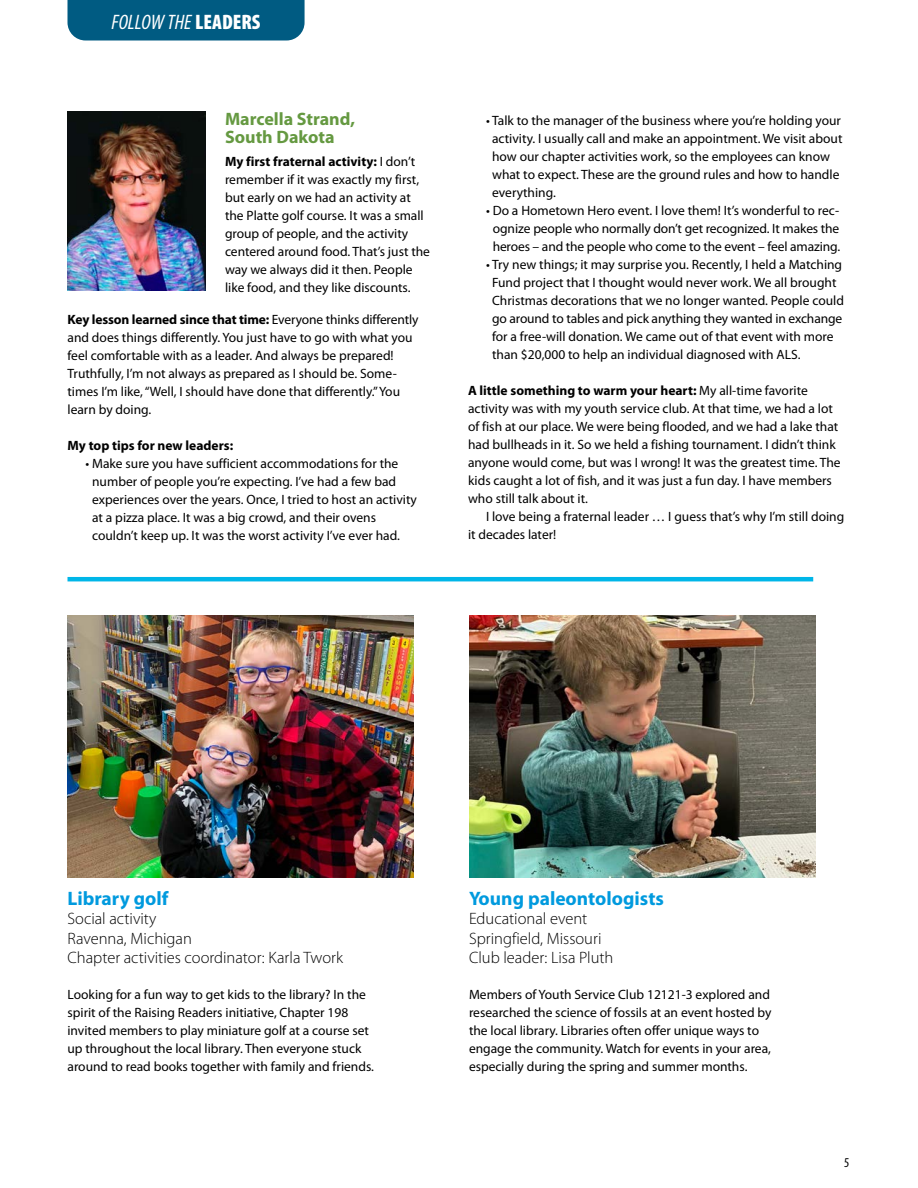
<style>
.page{position:relative;width:918px;height:1188px;background:#fff}
.page>*{position:absolute;margin:0;border:0;box-sizing:border-box;transform-origin:0 0}
.t1{font:italic condensed 21px "Myriad Pro";color:#fff}
.t2{font:700 19.5px "Myriad Pro";color:#009ade}
.t3{font:700 18px/18px "Myriad Pro";color:#659941}
.t4{font:300 16.5px/19.5px "Myriad Pro";color:#000}
.t5{font:13.5px/18px "Myriad Pro";color:#000}
.t6{font:700 13.5px "Myriad Pro";color:#000}
.t7{font:condensed 13.5px "Myriad Pro";color:#000}
.s1{font-weight:900;font-style:normal}
.s2{font-weight:700}
</style>
<div class="page">
<img style="left:68px;top:616px;width:345px;height:261px">
<div style="left:68px;top:0;width:237px;height:40px;background:#005b82"></div>
<img style="left:469px;top:616px;width:346px;height:261px">
<hr style="left:68px;top:577px;width:745px;height:4px;background:#00b6e8">
<img style="left:68px;top:112px;width:137px;height:179px">
<h1 class="t1" style="left:112px;top:10px;width:150px">FOLLOW THE <span class="s1">LEADERS</span></h1>
<h3 class="t3" style="left:225px;top:110px;width:132px">Marcella Strand,<br>South Dakota</h3>
<p class="t5" style="left:225px;top:153px;width:207px"><span class="s2">My first fraternal activity:</span> I don’t remember if it was exactly my first, but early on we had an activity at the Platte golf course. It was a small group of people, and the activity centered around food. That’s just the way we always did it then. People like food, and they like discounts.</p>
<p class="t5" style="left:68px;top:311px;width:352px"><span class="s2">Key lesson learned since that time:</span> Everyone thinks differently and does things differently. You just have to go with what you feel comfortable with as a leader. And always be prepared!<br>Truthfully, I’m not always as prepared as I should be. Some&shy;times I’m like, “Well, I should have done that differently.” You learn by doing.</p>
<p class="t6" style="left:68px;top:437px;width:167px">My top tips for new leaders:</p>
<p class="t5" style="left:92px;top:455px;width:326px;text-indent:-7px">• Make sure you have sufficient accommodations for the number of people you’re expecting. I’ve had a few bad experiences over the years. Once, I tried to host an activity at a pizza place. It was a big crowd, and their ovens couldn’t keep up. It was the worst activity I’ve ever had.</p>
<p class="t5" style="left:492px;top:111px;width:352px;text-indent:-6px">• Talk to the manager of the business where you’re holding your activity. I usually call and make an appointment. We visit about how our chapter activities work, so the employees can know what to expect. These are the ground rules and how to handle everything.</p>
<p class="t5" style="left:486px;top:201px;width:356px;text-align:center">• Do a Hometown Hero event. I love them! It’s wonderful to rec&shy;ognize people who normally don’t get recognized. It makes the heroes – and the people who come to the event – feel amazing.</p>
<p class="t5" style="left:492px;top:255px;width:353px;text-indent:-6px">• Try new things; it may surprise you. Recently, I held a Matching Fund project that I thought would never work. We all brought Christmas decorations that we no longer wanted. People could go around to tables and pick anything they wanted in exchange for a free-will donation. We came out of that event with more than $20,000 to help an individual diagnosed with ALS.</p>
<p class="t5" style="left:468px;top:381px;width:374px"><span class="s2">A little something to warm your heart:</span> My all-time favorite activity was with my youth service club. At that time, we had a lot of fish at our place. We were being flooded, and we had a lake that had bullheads in it. So we held a fishing tournament. I didn’t think anyone would come, but was I wrong! It was the greatest time. The kids caught a lot of fish, and it was just a fun day. I have members who still talk about it.</p>
<p class="t5" style="left:468px;top:507px;width:378px;text-indent:18px">I love being a fraternal leader … I guess that’s why I’m still doing it decades later!</p>
<h2 class="t2" style="left:68px;top:886px;width:103px">Library golf</h2>
<p class="t4" style="left:68px;top:909px;width:277px">Social activity<br>Ravenna, Michigan<br>Chapter activities coordinator: Karla Twork</p>
<p class="t5" style="left:68px;top:986px;width:308px">Looking for a fun way to get kids to the library? In the spirit of the Raising Readers initiative, Chapter 198 invited members to play miniature golf at a course set up throughout the local library. Then everyone stuck around to read books together with family and friends.</p>
<h2 class="t2" style="left:469px;top:886px;width:197px">Young paleontologists</h2>
<p class="t4" style="left:469px;top:909px;width:146px">Educational event<br>Springfield, Missouri<br>Club leader: Lisa Pluth</p>
<p class="t5" style="left:469px;top:986px;width:304px">Members of Youth Service Club 12121-3 explored and researched the science of fossils at an event hosted by the local library. Libraries often offer unique ways to engage the community. Watch for events in your area, especially during the spring and summer months.</p>
<p class="t7" style="left:844px;top:1155px;width:7px">5</p>
</div>
